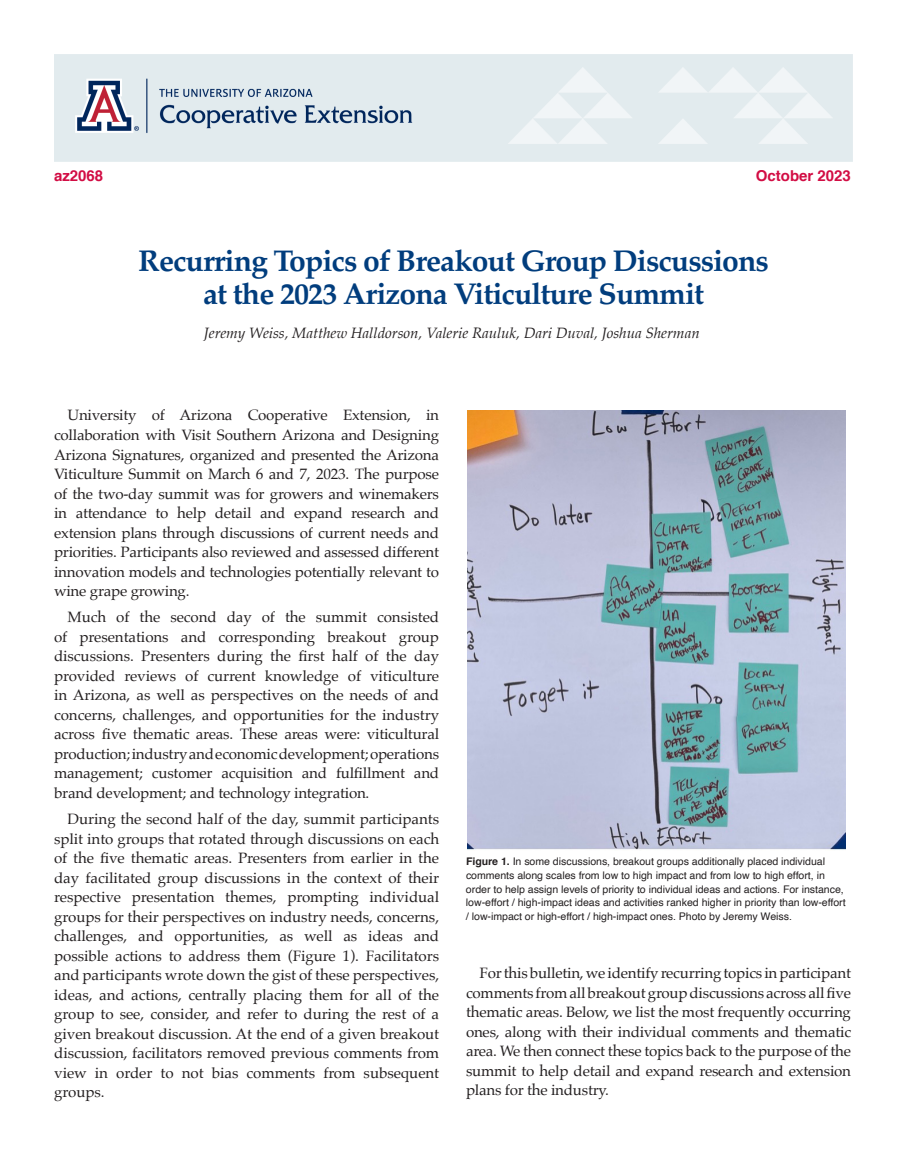
<style>
.page{position:relative;width:905px;height:1175px;background:#fff}
.page>*{position:absolute;margin:0;border:0;box-sizing:border-box;transform-origin:0 0}
.t1{font:700 30px "Palatino";letter-spacing:-.03em;color:#013d7d}
.Body_text{font:15px/19.5px "Palatino";color:#231f20;text-align:justify}
.t2{font:italic 15px "Palatino";color:#231f20}
.t3{font:700 15px "Helvetica";color:#d20d44}
.Body_text-2{font:10.5px/13.5px "Helvetica";color:#231f20}
.s1{font-weight:700}
</style>
<div class="page">
<img style="left:54px;top:54px;width:798px;height:107px">
<img style="left:468px;top:410px;width:377px;height:440px">
<p class="t3" style="left:54px;top:163px;width:51px">az2068</p>
<p class="t3" style="left:755px;top:163px;width:97px">October 2023</p>
<p class="t1" style="left:138px;top:235px;width:632px">Recurring Topics of Breakout Group Discussions</p>
<p class="t1" style="left:203px;top:268px;width:502px">at the 2023 Arizona Viticulture Summit</p>
<p class="t2" style="left:204px;top:320px;width:497px">Jeremy Weiss, Matthew Halldorson, Valerie Rauluk, Dari Duval, Joshua Sherman</p>
<p class="Body_text" style="left:54px;top:405px;width:387px;text-indent:13px">University of Arizona Cooperative Extension, in collaboration with Visit Southern Arizona and Designing Arizona Signatures, organized and presented the Arizona Viticulture Summit on March 6 and 7, 2023. The purpose of the two-day summit was for growers and winemakers in attendance to help detail and expand research and extension plans through discussions of current needs and priorities. Participants also reviewed and assessed different innovation models and technologies potentially relevant to wine grape growing.</p>
<p class="Body_text" style="left:54px;top:607px;width:387px;text-indent:13px">Much of the second day of the summit consisted of presentations and corresponding breakout group discussions. Presenters during the first half of the day provided reviews of current knowledge of viticulture in Arizona, as well as perspectives on the needs of and concerns, challenges, and opportunities for the industry across five thematic areas. These areas were: viticultural production; industry and economic development; operations management; customer acquisition and fulfillment and brand development; and technology integration.</p>
<p class="Body_text" style="left:54px;top:809px;width:387px;text-indent:13px">During the second half of the day, summit participants split into groups that rotated through discussions on each of the five thematic areas. Presenters from earlier in the day facilitated group discussions in the context of their respective presentation themes, prompting individual groups for their perspectives on industry needs, concerns, challenges, and opportunities, as well as ideas and possible actions to address them (Figure 1). Facilitators and participants wrote down the gist of these perspectives, ideas, and actions, centrally placing them for all of the group to see, consider, and refer to during the rest of a given breakout discussion. At the end of a given breakout discussion, facilitators removed previous comments from view in order to not bias comments from subsequent groups.</p>
<p class="Body_text-2" style="left:466px;top:855px;width:381px"><span class="s1">Figure 1.</span> In some discussions, breakout groups additionally placed individual comments along scales from low to high impact and from low to high effort, in order to help assign levels of priority to individual ideas and actions. For instance, low-effort / high-impact ideas and activities ranked higher in priority than low-effort / low-impact or high-effort / high-impact ones. Photo by Jeremy Weiss.</p>
<p class="Body_text" style="left:466px;top:963px;width:387px;text-indent:14px">For this bulletin, we identify recurring topics in participant comments from all breakout group discussions across all five thematic areas. Below, we list the most frequently occurring ones, along with their individual comments and thematic area. We then connect these topics back to the purpose of the summit to help detail and expand research and extension plans for the industry.</p>
</div>
